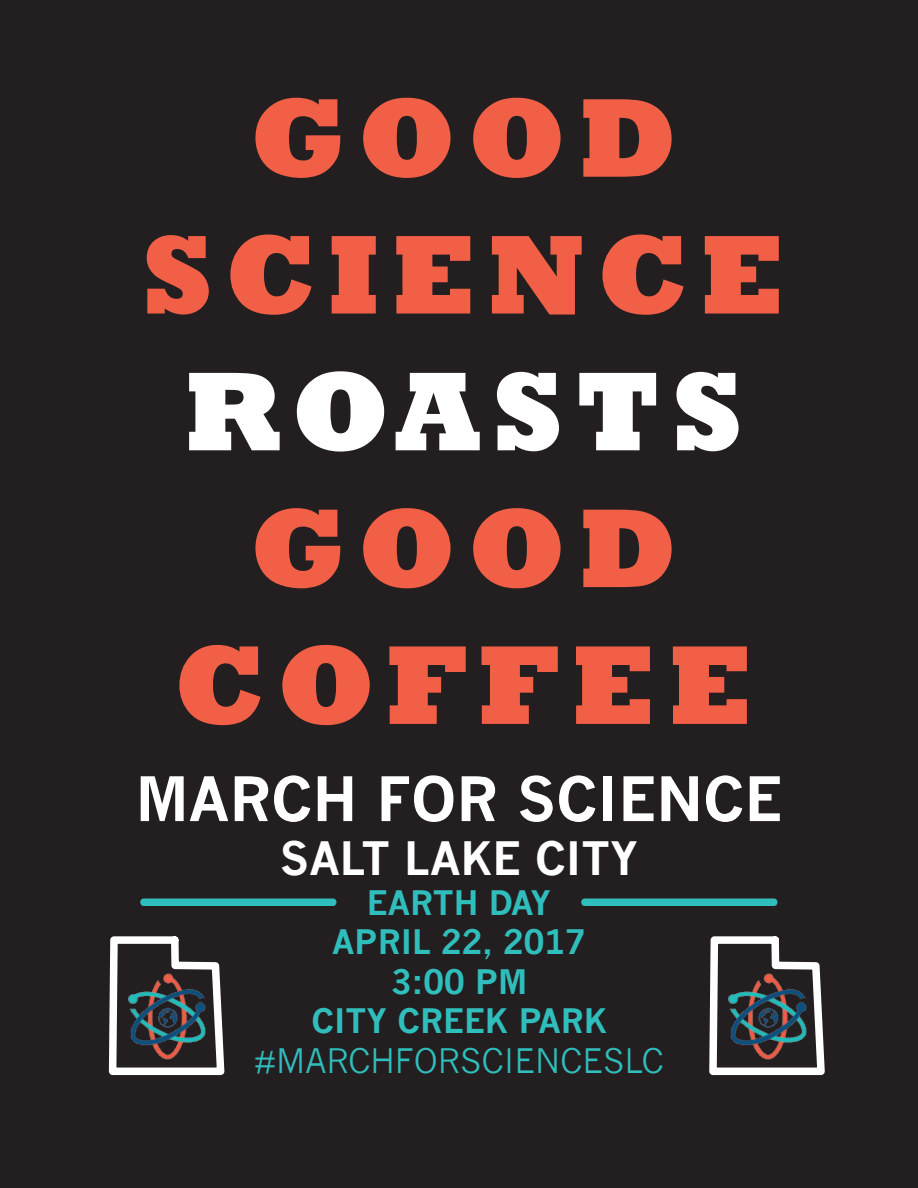
<style>
.page{position:relative;width:918px;height:1188px;background:#231f20}
.page>*{position:absolute;margin:0;border:0;box-sizing:border-box;transform-origin:0 0}
.t1{font:800 114px/136.8px "Rockwell";letter-spacing:.1em;color:#f15f46;text-align:center}
.t2{font:800 114px "Rockwell";letter-spacing:.1em;color:#fff}
.t3{font:700 60px "News Gothic";color:#fff}
.t4{font:700 45px "News Gothic";color:#fff}
.t5{font:700 33px/39.6px "News Gothic";color:#30bebc;text-align:center}
.t6{font:33px "News Gothic";color:#30bebc}
</style>
<div class="page">
<svg style="left:109px;top:936px;width:115px;height:139px"></svg>
<img style="left:125px;top:972px;width:83px;height:89px">
<svg style="left:140px;top:898px;width:197px;height:8px;background:#2eb2b0"></svg>
<svg style="left:581px;top:898px;width:197px;height:8px;background:#2eb2b0"></svg>
<svg style="left:709px;top:936px;width:116px;height:139px"></svg>
<img style="left:726px;top:972px;width:82px;height:89px">
<h1 class="t1" style="left:142px;top:72px;width:645px">GOOD<br>SCIENCE</h1>
<h1 class="t2" style="left:184px;top:346px;width:561px">ROASTS</h1>
<h1 class="t1" style="left:174px;top:482px;width:581px">GOOD<br>COFFEE</h1>
<h2 class="t3" style="left:136px;top:762px;width:648px">MARCH FOR SCIENCE</h2>
<h3 class="t4" style="left:280px;top:831px;width:360px">SALT LAKE CITY</h3>
<p class="t5" style="left:311px;top:882px;width:297px">EARTH DAY<br>APRIL 22, 2017<br>3:00 PM<br>CITY CREEK PARK</p>
<p class="t6" style="left:254px;top:1042px;width:411px">#MARCHFORSCIENCESLC</p>
</div>
